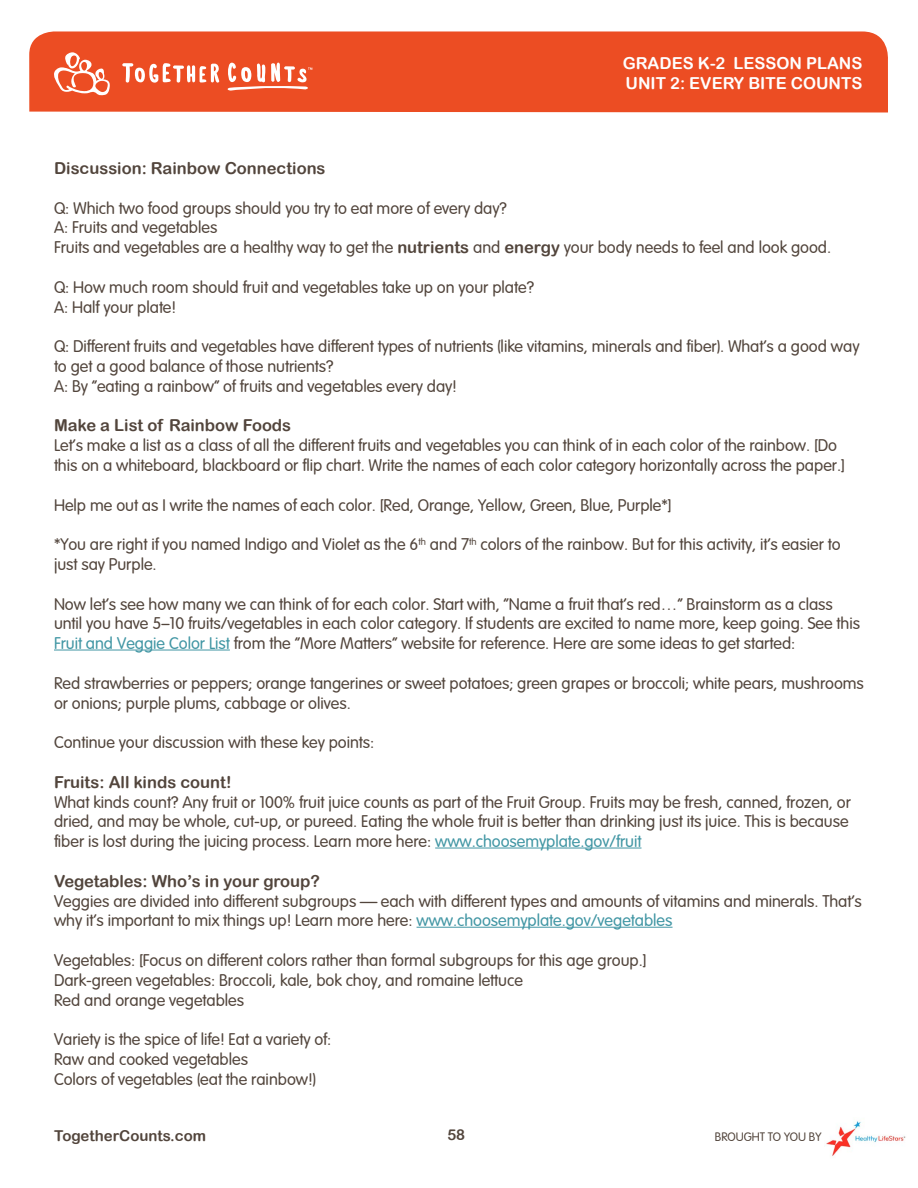
<style>
.page{position:relative;width:918px;height:1188px;background:#fff}
.page>*{position:absolute;margin:0;border:0;box-sizing:border-box;transform-origin:0 0}
.Body{font:16.5px/19.8px "Arial Rounded";color:#52453c}
.Body-2{font:16.5px "Arial Rounded MT Bold";color:#52453c}
.t1{font:16.5px/19.8px "Arial Rounded MT Bold";color:#fff}
.t2{font:15px "Arial Rounded MT Bold";color:#52453c}
.t3{font:12px "Arial Rounded";color:#52453c}
.s1{font-family:"Arial Rounded MT Bold"}
.s2{color:#4196a4}
</style>
<div class="page">
<div style="left:29px;top:31px;width:859px;height:81px;background:#ec4d23"></div>
<svg style="left:53px;top:52px;width:57px;height:44px"></svg>
<svg style="left:122px;top:63px;width:97px;height:20px"></svg>
<svg style="left:227px;top:63px;width:85px;height:28px"></svg>
<hr style="left:54px;top:650px;width:176px;height:1px;background:#4196a4">
<hr style="left:435px;top:848px;width:207px;height:1px;background:#4196a4">
<hr style="left:417px;top:927px;width:256px;height:1px;background:#4196a4">
<img style="left:826px;top:1121px;width:80px;height:36px">
<p class="t1" style="left:623px;top:53px;width:241px">GRADES K-2 LESSON PLANS<br>UNIT 2: EVERY BITE COUNTS</p>
<p class="Body-2" style="left:54px;top:158px;width:273px">Discussion: Rainbow Connections</p>
<p class="Body" style="left:54px;top:197px;width:454px">Q: Which two food groups should you try to eat more of every day?</p>
<p class="Body" style="left:54px;top:216px;width:165px">A: Fruits and vegetables</p>
<p class="Body" style="left:54px;top:236px;width:779px">Fruits and vegetables are a healthy way to get the <span class="s1">nutrients</span> and <span class="s1">energy</span> your body needs to feel and look good.</p>
<p class="Body" style="left:54px;top:276px;width:482px">Q: How much room should fruit and vegetables take up on your plate?</p>
<p class="Body" style="left:54px;top:296px;width:124px">A: Half your plate!</p>
<p class="Body" style="left:54px;top:335px;width:807px">Q: Different fruits and vegetables have different types of nutrients (like vitamins, minerals and fiber). What’s a good way to get a good balance of those nutrients?</p>
<p class="Body" style="left:54px;top:375px;width:404px">A: By “eating a rainbow” of fruits and vegetables every day!</p>
<p class="Body-2" style="left:54px;top:416px;width:239px">Make a List of Rainbow Foods</p>
<p class="Body" style="left:54px;top:434px;width:792px">Let’s make a list as a class of all the different fruits and vegetables you can think of in each color of the rainbow. [Do this on a whiteboard, blackboard or flip chart. Write the names of each color category horizontally across the paper.]</p>
<p class="Body" style="left:54px;top:494px;width:619px">Help me out as I write the names of each color. [Red, Orange, Yellow, Green, Blue, Purple*]</p>
<p class="Body" style="left:54px;top:533px;width:788px">*You are right if you named Indigo and Violet as the 6<sup>th</sup> and 7<sup>th</sup> colors of the rainbow. But for this activity, it’s easier to just say Purple.</p>
<p class="Body" style="left:54px;top:593px;width:808px">Now let’s see how many we can think of for each color. Start with, “Name a fruit that’s red…” Brainstorm as a class until you have 5–10 fruits/vegetables in each color category. If students are excited to name more, keep going. See this<br><span class="s2">Fruit and Veggie Color List</span> from the “More Matters” website for reference. Here are some ideas to get started:</p>
<p class="Body" style="left:54px;top:672px;width:811px">Red strawberries or peppers; orange tangerines or sweet potatoes; green grapes or broccoli; white pears, mushrooms or onions; purple plums, cabbage or olives.</p>
<p class="Body" style="left:54px;top:731px;width:322px">Continue your discussion with these key points:</p>
<p class="Body-2" style="left:54px;top:772px;width:179px">Fruits: All kinds count!</p>
<p class="Body" style="left:54px;top:791px;width:798px">What kinds count? Any fruit or 100% fruit juice counts as part of the Fruit Group. Fruits may be fresh, canned, frozen, or dried, and may be whole, cut-up, or pureed. Eating the whole fruit is better than drinking just its juice. This is because fiber is lost during the juicing process. Learn more here: <span class="s2">www.choosemyplate.gov/fruit</span></p>
<p class="Body-2" style="left:54px;top:871px;width:267px">Vegetables: Who’s in your group?</p>
<p class="Body" style="left:54px;top:890px;width:809px">Veggies are divided into different subgroups — each with different types and amounts of vitamins and minerals. That’s why it’s important to mix things up! Learn more here: <span class="s2">www.choosemyplate.gov/vegetables</span></p>
<p class="Body" style="left:54px;top:949px;width:594px">Vegetables: [Focus on different colors rather than formal subgroups for this age group.]</p>
<p class="Body" style="left:54px;top:969px;width:470px">Dark-green vegetables: Broccoli, kale, bok choy, and romaine lettuce</p>
<p class="Body" style="left:54px;top:989px;width:192px">Red and orange vegetables</p>
<p class="Body" style="left:54px;top:1028px;width:279px">Variety is the spice of life! Eat a variety of:</p>
<p class="Body" style="left:54px;top:1048px;width:196px">Raw and cooked vegetables</p>
<p class="Body" style="left:54px;top:1068px;width:263px">Colors of vegetables (eat the rainbow!)</p>
<p class="t2" style="left:54px;top:1127px;width:154px">TogetherCounts.com</p>
<p class="t2" style="left:447px;top:1126px;width:19px">58</p>
<p class="t3" style="left:715px;top:1128px;width:108px">BROUGHT TO YOU BY</p>
</div>
